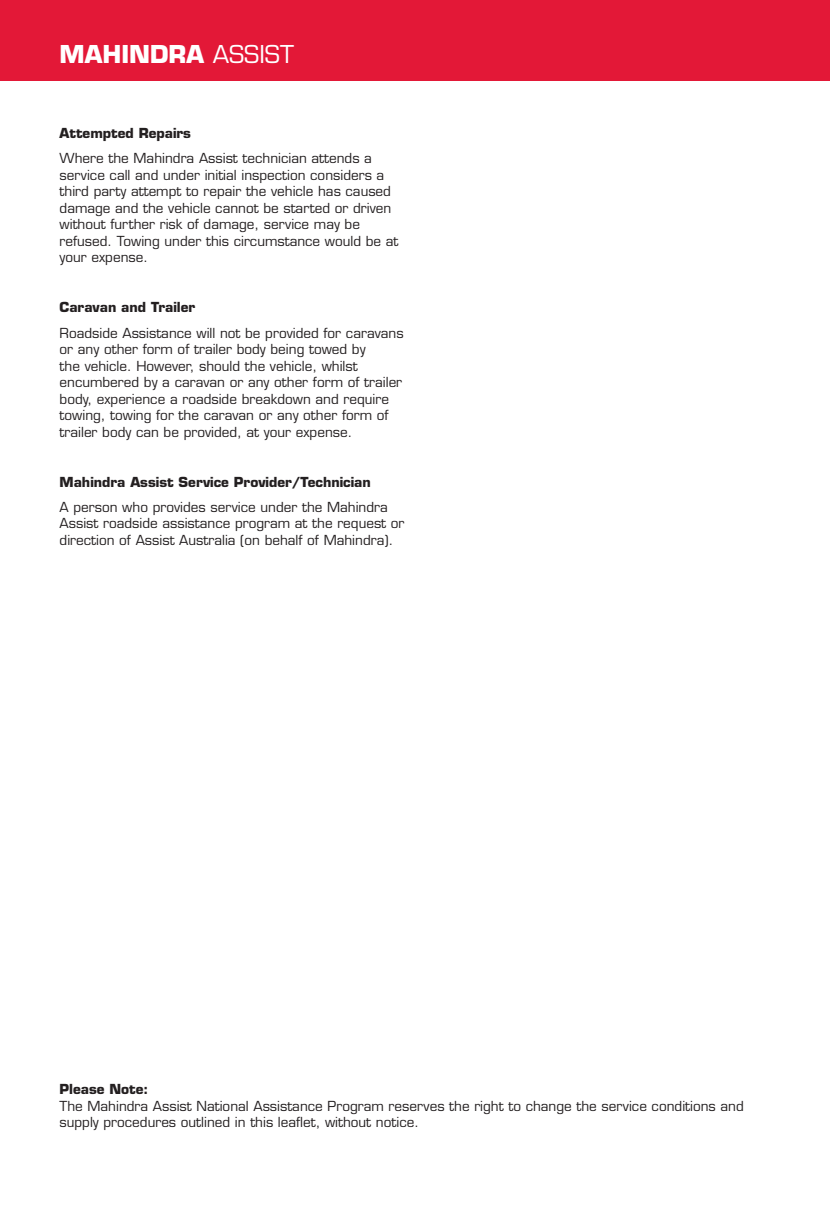
<style>
.page{position:relative;width:830px;height:1221px;background:#fff}
.page>*{position:absolute;margin:0;border:0;box-sizing:border-box;transform-origin:0 0}
.t1{font:700 24px "Eurostile";color:#fff}
.t2{font:13.5px/16.5px "Eurostile";color:#231f20}
.t3{font:700 13.5px "Eurostile";color:#231f20}
.s1{font-weight:400}
</style>
<div class="page">
<div style="left:0;top:0;width:829px;height:81px;background:#e31837"></div>
<h1 class="t1" style="left:60px;top:39px;width:236px">MAHINDRA <span class="s1">ASSIST</span></h1>
<p class="t3" style="left:60px;top:125px;width:133px">Attempted Repairs</p>
<p class="t2" style="left:60px;top:150px;width:340px">Where the Mahindra Assist technician attends a service call and under initial inspection considers a third party attempt to repair the vehicle has caused damage and the vehicle cannot be started or driven without further risk of damage, service may be refused. Towing under this circumstance would be at your expense.</p>
<p class="t3" style="left:60px;top:299px;width:137px">Caravan and Trailer</p>
<p class="t2" style="left:60px;top:324px;width:345px">Roadside Assistance will not be provided for caravans or any other form of trailer body being towed by<br>the vehicle. However, should the vehicle, whilst encumbered by a caravan or any other form of trailer body, experience a roadside breakdown and require towing, towing for the caravan or any other form of trailer body can be provided, at your expense.</p>
<p class="t3" style="left:60px;top:473px;width:312px">Mahindra Assist Service Provider/Technician</p>
<p class="t2" style="left:60px;top:498px;width:346px">A person who provides service under the Mahindra<br>Assist roadside assistance program at the request or direction of Assist Australia (on behalf of Mahindra).</p>
<p class="t3" style="left:60px;top:1080px;width:90px">Please Note:</p>
<p class="t2" style="left:60px;top:1097px;width:685px">The Mahindra Assist National Assistance Program reserves the right to change the service conditions and supply procedures outlined in this leaflet, without notice.</p>
</div>
